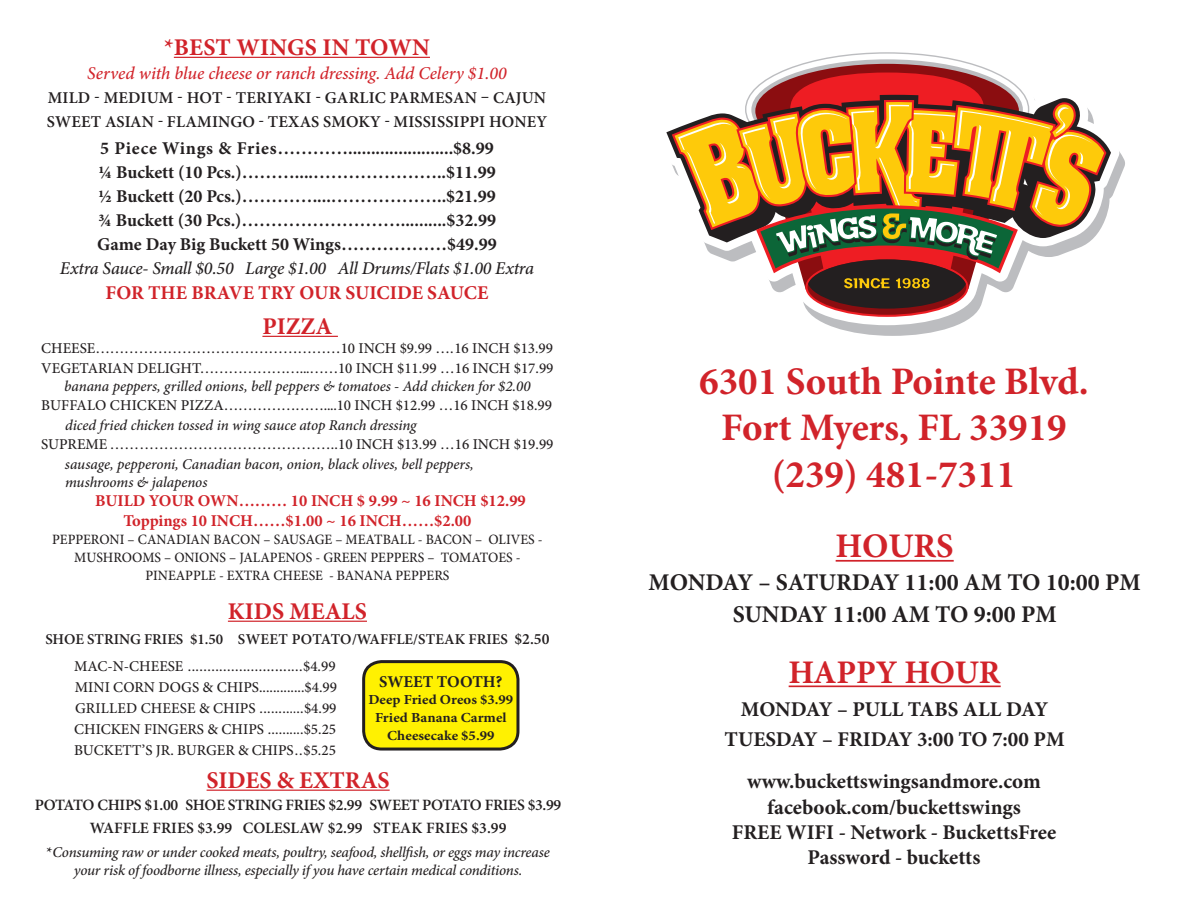
<style>
.page{position:relative;width:1188px;height:918px;background:#fff}
.page>*{position:absolute;margin:0;border:0;box-sizing:border-box;transform-origin:0 0}
.t1{font:700 39px "Minion Pro";color:#d1232a}
.t2{font:700 34.5px "Minion Pro";letter-spacing:-.005em;color:#d1232a}
.t3{font:700 33px "Minion Pro";letter-spacing:-.005em;color:#d1232a}
.t4{font:700 24px "Minion Pro";color:#231f20}
.t5{font:700 24px "Minion Pro";color:#d1232a}
.t6{font:700 21px "Minion Pro";color:#231f20}
.t7{font:700 19.5px "Minion Pro";color:#d1232a}
.t8{font:700 18px "Minion Pro";color:#231f20}
.t9{font:italic 500 18px "Minion Pro";letter-spacing:-.015em;color:#231f20}
.t10{font:italic 500 18px "Minion Pro";letter-spacing:-.005em;color:#d1232a}
.t11{font:700 18px "Minion Pro";letter-spacing:.04em;color:#231f20}
.t12{font:600 16.5px/24px "Minion Pro";letter-spacing:.01em;color:#231f20}
.t13{font:700 16.5px "Minion Pro";color:#d1232a}
.t14{font:700 16.5px "Minion Pro";color:#231f20}
.t15{font:600 15.75px "Minion Pro";letter-spacing:-.02em;color:#231f20}
.t16{font:600 15.75px "Minion Pro";color:#231f20}
.t17{font:500 15px "Minion Pro";color:#231f20}
.t18{font:italic 500 15px "Minion Pro";letter-spacing:-.01em;color:#231f20}
.t19{font:600 15px "Minion Pro";color:#231f20}
.t20{font:500 14.25px "Minion Pro";color:#231f20;scale:.96 1}
.t21{font:700 13.8px/17.7px "Minion Pro";color:#231f20;text-align:center;scale:1.06 1}
.s1{font-size:15.75px}
.s2{font-weight:600;font-style:normal}
</style>
<div class="page">
<hr style="left:228px;top:621px;width:139px;height:1px;background:#d1232a">
<div style="left:364px;top:662px;width:154px;height:87px;background:#fff101;border-radius:18px"></div>
<div style="left:362px;top:660px;width:157px;height:91px;border:3px solid #231f20;border-radius:18px"></div>
<hr style="left:836px;top:560px;width:118px;height:2px;background:#d1232a">
<hr style="left:789px;top:686px;width:212px;height:1px;background:#d1232a">
<hr style="left:207px;top:790px;width:183px;height:1px;background:#d1232a">
<hr style="left:262px;top:336px;width:76px;height:1px;background:#d1232a">
<hr style="left:174px;top:57px;width:256px;height:1px;background:#d1232a">
<svg style="left:828px;top:153px;width:297px;height:183px"></svg>
<svg style="left:803px;top:151px;width:317px;height:174px"></svg>
<svg style="left:666px;top:130px;width:445px;height:112px"></svg>
<svg style="left:805px;top:257px;width:163px;height:60px"></svg>
<div style="left:808px;top:259px;width:158px;height:56px;background:#8b0d10;border-radius:50%"></div>
<div style="left:808px;top:259px;width:158px;height:50px;background:#231f20;border-radius:50%"></div>
<svg style="left:672px;top:52px;width:434px;height:236px"></svg>
<p class="t5" style="left:164px;top:30px;width:267px">*BEST WINGS IN TOWN</p>
<p class="t10" style="left:87px;top:61px;width:421px">Served with blue cheese or ranch dressing. Add Celery $1.00</p>
<p class="t12" style="left:47px;top:86px;width:502px">MILD - MEDIUM - HOT - TERIYAKI - GARLIC PARMESAN – CAJUN<br>SWEET ASIAN - FLAMINGO - TEXAS SMOKY - MISSISSIPPI HONEY</p>
<p class="t11" style="left:100px;top:136px;width:395px">5 Piece Wings &amp; Fries………….......................$8.99</p>
<p class="t8" style="left:98px;top:160px;width:399px">¼ Buckett (10 Pcs.)………....…………………..$11.99</p>
<p class="t8" style="left:98px;top:184px;width:399px">½ Buckett (20 Pcs.)…………....………………..$21.99</p>
<p class="t8" style="left:98px;top:208px;width:400px">¾ Buckett (30 Pcs.)………………………..........$32.99</p>
<p class="t8" style="left:97px;top:232px;width:401px">Game Day Big Buckett 50 Wings………………$49.99</p>
<p class="t9" style="left:60px;top:256px;width:476px">Extra Sauce- Small $0.50 Large $1.00 All Drums/Flats $1.00 Extra</p>
<p class="t7" style="left:106px;top:279px;width:384px">FOR THE BRAVE TRY OUR SUICIDE SAUCE</p>
<p class="t5" style="left:262px;top:309px;width:72px">PIZZA</p>
<p class="t17" style="left:41px;top:339px;width:513px">CHEESE……………………………………………10 INCH $9.99 ….16 INCH $13.99</p>
<p class="t17" style="left:41px;top:358px;width:514px">VEGETARIAN DELIGHT…………………...……10 INCH $11.99 …16 INCH $17.99</p>
<p class="t18" style="left:64px;top:376px;width:468px">banana peppers, grilled onions, bell peppers &amp; tomatoes - Add chicken for $2.00</p>
<p class="t17" style="left:41px;top:396px;width:512px">BUFFALO CHICKEN PIZZA…………………....10 INCH $12.99 …16 INCH $18.99</p>
<p class="t18" style="left:65px;top:415px;width:353px">diced fried chicken tossed in wing sauce atop Ranch dressing</p>
<p class="t17" style="left:41px;top:435px;width:514px">SUPREME ………………………………………..10 INCH $13.99 …16 INCH $19.99</p>
<p class="t18" style="left:65px;top:454px;width:411px">sausage, pepperoni, Canadian bacon, onion, black olives, bell peppers,</p>
<p class="t18" style="left:65px;top:472px;width:144px">mushrooms &amp; jalapenos</p>
<p class="t13" style="left:95px;top:490px;width:432px">BUILD YOUR OWN……… 10 INCH $ 9.99 ~ 16 INCH $12.99</p>
<p class="t13" style="left:123px;top:509px;width:350px">Toppings 10 INCH……$1.00 ~ 16 INCH……$2.00</p>
<p class="t20" style="left:52px;top:530px;width:512px">PEPPERONI – CANADIAN BACON – SAUSAGE – MEATBALL - BACON – OLIVES -</p>
<p class="t20" style="left:74px;top:548px;width:467px">MUSHROOMS – ONIONS – JALAPENOS - GREEN PEPPERS – TOMATOES -</p>
<p class="t20" style="left:145px;top:566px;width:318px">PINEAPPLE - EXTRA CHEESE - BANANA PEPPERS</p>
<p class="t5" style="left:228px;top:594px;width:141px">KIDS MEALS</p>
<p class="t19" style="left:45px;top:629px;width:506px">SHOE STRING FRIES $1.50 SWEET POTATO/WAFFLE/STEAK FRIES <span class="s1">$2.50</span></p>
<p class="t17" style="left:74px;top:656px;width:263px">MAC-N-CHEESE .............................$4.99</p>
<p class="t17" style="left:75px;top:677px;width:264px">MINI CORN DOGS &amp; CHIPS.............$4.99</p>
<p class="t17" style="left:75px;top:698px;width:263px">GRILLED CHEESE &amp; CHIPS ............$4.99</p>
<p class="t17" style="left:74px;top:719px;width:264px">CHICKEN FINGERS &amp; CHIPS ..........$5.25</p>
<p class="t17" style="left:74px;top:740px;width:263px">BUCKETT’S JR. BURGER &amp; CHIPS..$5.25</p>
<p class="t14" style="left:379px;top:670px;width:125px">SWEET TOOTH?</p>
<p class="t21" style="left:368px;top:691px;width:138px">Deep Fried Oreos $3.99</p>
<p class="t21" style="left:375px;top:708px;width:125px">Fried Banana Carmel<br>Cheesecake $5.99</p>
<p class="t5" style="left:207px;top:763px;width:185px">SIDES &amp; EXTRAS</p>
<p class="t15" style="left:35px;top:794px;width:528px">POTATO CHIPS $1.00 SHOE STRING FRIES $2.99 SWEET POTATO FRIES $3.99</p>
<p class="t16" style="left:90px;top:817px;width:418px">WAFFLE FRIES $3.99 COLESLAW $2.99 STEAK FRIES $3.99</p>
<p class="t18" style="left:47px;top:842px;width:505px"><span class="s2">*</span>Consuming raw or under cooked meats, poultry, seafood, shellfish, or eggs may increase</p>
<p class="t18" style="left:74px;top:860px;width:450px">your risk of foodborne illness, especially if you have certain medical conditions.</p>
<p class="t1" style="left:699px;top:354px;width:391px">6301 South Pointe Blvd.</p>
<p class="t1" style="left:721px;top:401px;width:347px">Fort Myers, FL 33919</p>
<p class="t1" style="left:772px;top:447px;width:246px">(239) 481-7311</p>
<p class="t2" style="left:836px;top:522px;width:120px">HOURS</p>
<p class="t4" style="left:649px;top:566px;width:494px">MONDAY – SATURDAY 11:00 AM TO 10:00 PM</p>
<p class="t4" style="left:733px;top:597px;width:326px">SUNDAY 11:00 AM TO 9:00 PM</p>
<p class="t3" style="left:789px;top:649px;width:214px">HAPPY HOUR</p>
<p class="t6" style="left:741px;top:695px;width:309px">MONDAY – PULL TABS ALL DAY</p>
<p class="t6" style="left:725px;top:725px;width:342px">TUESDAY – FRIDAY 3:00 TO 7:00 PM</p>
<p class="t6" style="left:747px;top:767px;width:295px">www.buckettswingsandmore.com</p>
<p class="t6" style="left:767px;top:792px;width:255px">facebook.com/buckettswings</p>
<p class="t6" style="left:732px;top:817px;width:326px">FREE WIFI - Network - BuckettsFree</p>
<p class="t6" style="left:808px;top:842px;width:174px">Password - bucketts</p>
</div>
